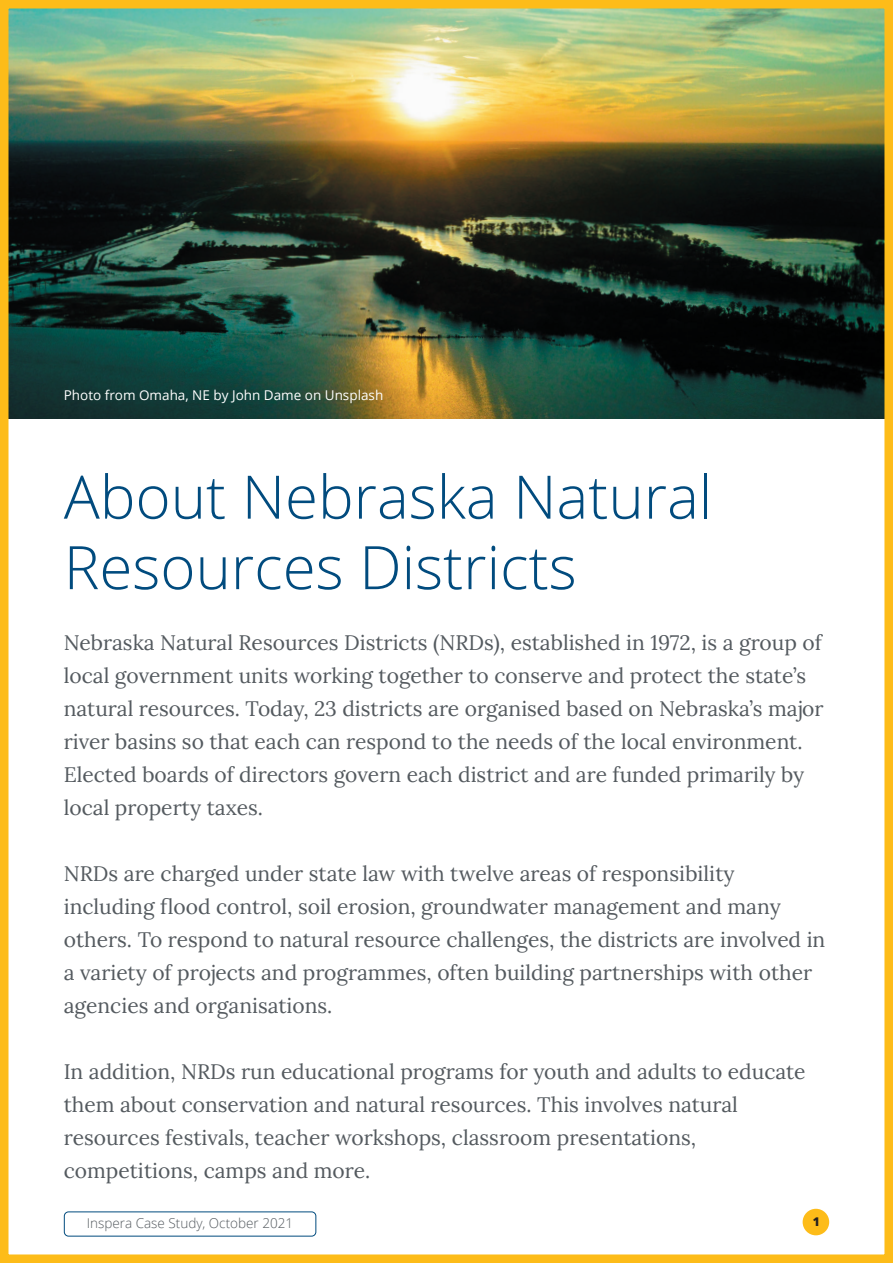
<style>
.page{position:relative;width:893px;height:1263px;background:#fff}
.page>*{position:absolute;margin:0;border:0;box-sizing:border-box;transform-origin:0 0}
.t1{font:300 60px/70.5px "Open Sans";color:#014b7e}
.t2{font:21px/33px "Lora";color:#545a5f}
.t3{font:13.5px "Open Sans";color:#fff}
.t4{font:300 13.5px "Open Sans";color:#545a5f}
.t5{font:800 12px "Open Sans";color:#231f20}
</style>
<div class="page">
<div style="left:64px;top:1212px;width:252px;height:24px;border:1px solid #014b7e;border-radius:4px"></div>
<div style="left:803px;top:1209px;width:26px;height:26px;background:#fdbc19;border-radius:50%"></div>
<img style="left:10px;top:10px;width:873px;height:409px">
<div style="left:0;top:0;width:893px;height:1263px;border:9px solid #fdbc19"></div>
<p class="t3" style="left:64px;top:386px;width:321px">Photo from Omaha, NE by John Dame on Unsplash</p>
<h1 class="t1" style="left:64px;top:460px;width:650px">About Nebraska Natural<br>Resources Districts</h1>
<p class="t2" style="left:64px;top:624px;width:761px">Nebraska Natural Resources Districts (NRDs), established in 1972, is a group of local government units working together to conserve and protect the state’s natural resources. Today, 23 districts are organised based on Nebraska’s major river basins so that each can respond to the needs of the local environment.<br>Elected boards of directors govern each district and are funded primarily by local property taxes.</p>
<p class="t2" style="left:64px;top:855px;width:763px">NRDs are charged under state law with twelve areas of responsibility including flood control, soil erosion, groundwater management and many others. To respond to natural resource challenges, the districts are involved in a variety of projects and programmes, often building partnerships with other agencies and organisations.</p>
<p class="t2" style="left:64px;top:1053px;width:743px">In addition, NRDs run educational programs for youth and adults to educate them about conservation and natural resources. This involves natural resources festivals, teacher workshops, classroom presentations, competitions, camps and more.</p>
<p class="t4" style="left:87px;top:1214px;width:208px">Inspera Case Study, October 2021</p>
<p class="t5" style="left:813px;top:1212px;width:9px">1</p>
</div>
